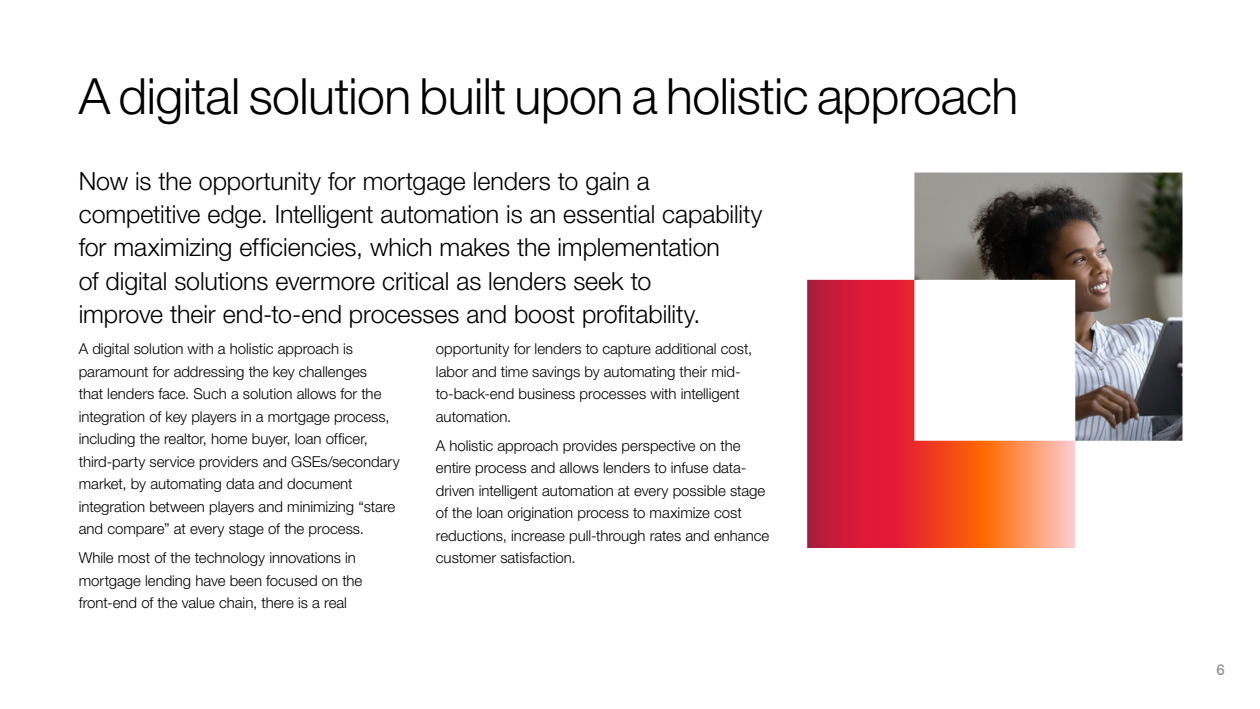
<style>
.page{position:relative;width:1260px;height:709px;background:#fff}
.page>*{position:absolute;margin:0;border:0;box-sizing:border-box;transform-origin:0 0}
.t1{font:300 50px "Helvetica Neue LT Pro";letter-spacing:-.01em;color:#000}
.t2{font:300 25px/33.4px "Helvetica Neue LT Pro";letter-spacing:-.005em;color:#000}
.t3{font:300 15px/22.5px "Helvetica Neue LT Pro";color:#000}
.t4{font:500 15px "Helvetica Neue LT Pro";color:#939598}
</style>
<div class="page">
<img style="left:914px;top:172px;width:268px;height:269px">
<svg style="left:807px;top:280px;width:268px;height:268px"></svg>
<h1 class="t1" style="left:79px;top:66px;width:941px">A digital solution built upon a holistic approach</h1>
<p class="t2" style="left:79px;top:164px;width:685px">Now is the opportunity for mortgage lenders to gain a competitive edge. Intelligent automation is an essential capability for maximizing efficiencies, which makes the implementation<br>of digital solutions evermore critical as lenders seek to<br>improve their end-to-end processes and boost profitability.</p>
<p class="t3" style="left:79px;top:337px;width:323px">A digital solution with a holistic approach is paramount for addressing the key challenges<br>that lenders face. Such a solution allows for the integration of key players in a mortgage process, including the realtor, home buyer, loan officer, third-party service providers and GSEs/secondary market, by automating data and document integration between players and minimizing “stare and compare” at every stage of the process.</p>
<p class="t3" style="left:79px;top:546px;width:285px">While most of the technology innovations in mortgage lending have been focused on the front-end of the value chain, there is a real</p>
<p class="t3" style="left:436px;top:337px;width:318px">opportunity for lenders to capture additional cost, labor and time savings by automating their mid&shy;to-back-end business processes with intelligent automation.</p>
<p class="t3" style="left:436px;top:434px;width:335px">A holistic approach provides perspective on the entire process and allows lenders to infuse data&shy;driven intelligent automation at every possible stage of the loan origination process to maximize cost reductions, increase pull-through rates and enhance customer satisfaction.</p>
<p class="t4" style="left:1216px;top:660px;width:10px">6</p>
</div>
